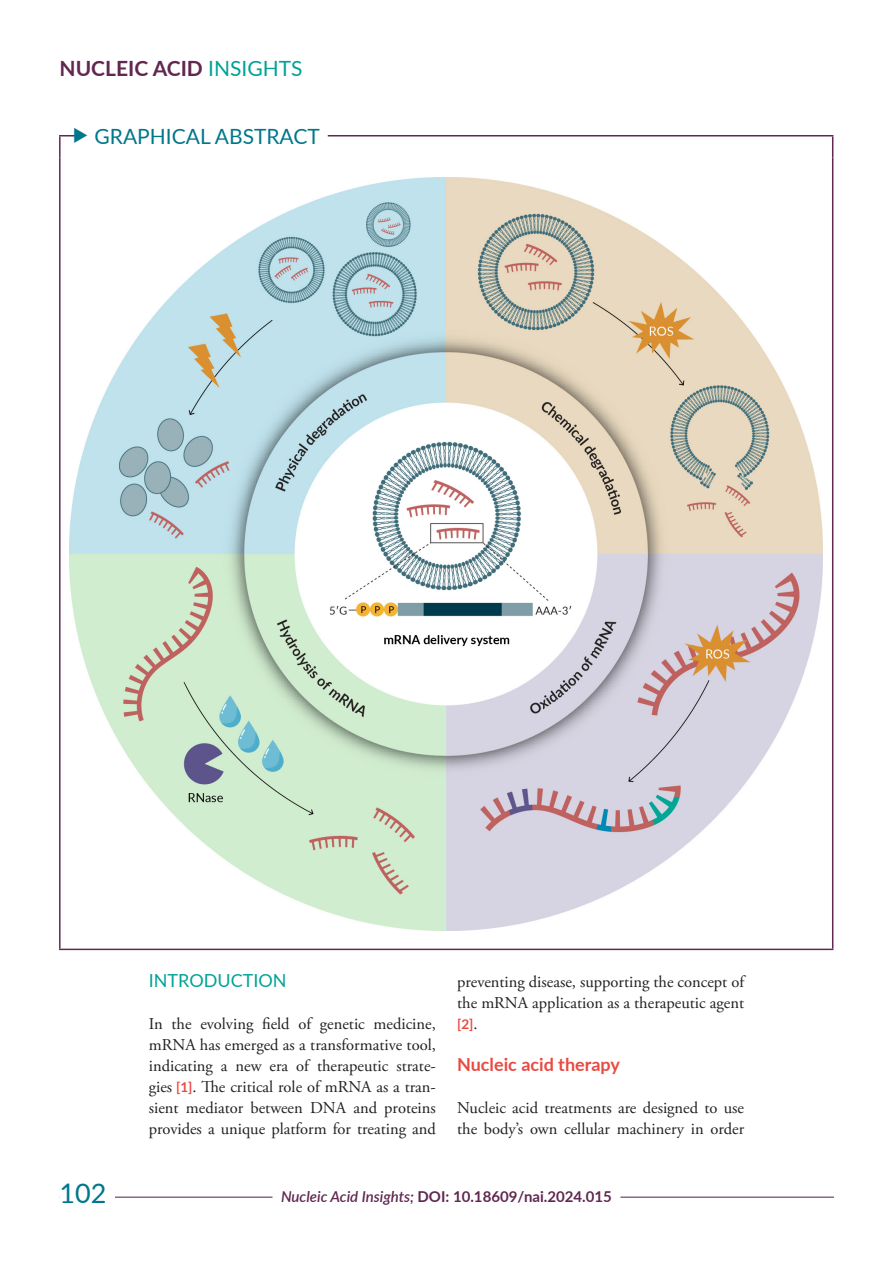
<style>
.page{position:relative;width:893px;height:1263px;background:#fff}
.page>*{position:absolute;margin:0;border:0;box-sizing:border-box;transform-origin:0 0}
.t1{font:27px "Lato Regular 2";color:#00778b}
.t2{font:21px "Lato Bold 2";color:#602750}
.t3{font:21px "Lato";color:#00778b}
.head2{font:700 18px "Lato";color:#e94a42}
.head1{font:18px "Lato Regular 2";color:#00a395}
.bodyfirst{font:16.5px/21px "Adobe Garamond Pro";color:#231f20}
.t4{font:15px "Lato Bold 2";color:#602750}
.bodyfirst-2{font:13.5px "Lato Bold 2";color:#e94a42}
.s1{font-family:"Lato Regular 2";color:#00a395}
.s2{font-family:"Lato Bold 2";font-size:13.5px;color:#e94a42}
.s3{font-family:"Adobe Garamond Pro";font-size:16.5px;color:#231f20}
.s4{font-family:"Lato";font-weight:600;font-style:italic}
</style>
<div class="page">
<hr style="left:60px;top:1196px;width:774px;height:2px;background:#602750">
<div style="left:60px;top:1191px;width:55px;height:12px;background:#fff"></div>
<div style="left:272px;top:1185px;width:348px;height:17px;background:#fff"></div>
<hr style="left:59px;top:135px;width:774px;height:1px;background:#602750">
<hr style="left:59px;top:136px;width:2px;height:22px;background:#602750">
<svg style="left:832px;top:136px;width:1px;height:22px"></svg>
<hr style="left:59px;top:158px;width:2px;height:791px;background:#602750">
<hr style="left:832px;top:158px;width:1px;height:791px;background:#602750">
<hr style="left:59px;top:949px;width:774px;height:1px;background:#602750">
<div style="left:82px;top:124px;width:246px;height:25px;background:#fff"></div>
<img style="left:70px;top:178px;width:753px;height:753px">
<p class="t2" style="left:60px;top:53px;width:245px">NUCLEIC ACID <span class="s1">INSIGHTS</span></p>
<p class="t3" style="left:95px;top:122px;width:227px">GRAPHICAL ABSTRACT</p>
<p class="head1" style="left:149px;top:968px;width:139px">INTRODUCTION</p>
<p class="bodyfirst" style="left:149px;top:1014px;width:289px;text-align:justify">In the evolving field of genetic medicine, mRNA has emerged as a transformative tool, indicating a new era of therapeutic strate&shy;gies <span class="s2">[1]</span>. The critical role of mRNA as a tran&shy;sient mediator between DNA and proteins provides a unique platform for treating and</p>
<p class="bodyfirst" style="left:457px;top:972px;width:289px">preventing disease, supporting the concept of the mRNA application as a therapeutic agent</p>
<p class="bodyfirst-2" style="left:457px;top:1014px;width:22px">[2]<span class="s3">.</span></p>
<p class="head2" style="left:457px;top:1051px;width:164px">Nucleic acid therapy</p>
<p class="bodyfirst" style="left:457px;top:1098px;width:289px">Nucleic acid treatments are designed to use the body’s own cellular machinery in order</p>
<h1 class="t1" style="left:60px;top:1174px;width:48px">102</h1>
<p class="t4" style="left:281px;top:1185px;width:332px"><span class="s4">Nucleic Acid Insights;</span> DOI: 10.18609/nai.2024.015</p>
</div>
